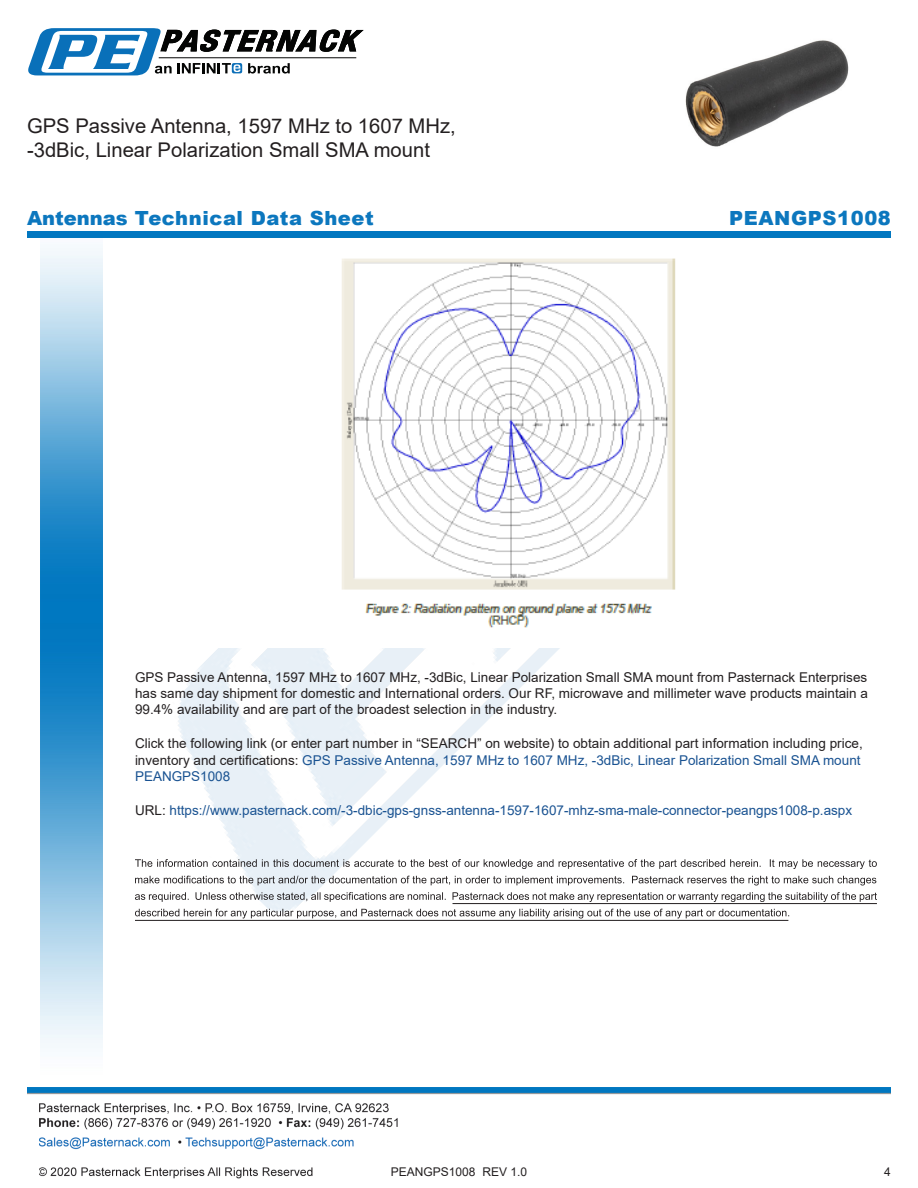
<style>
.page{position:relative;width:918px;height:1188px;background:#fff}
.page>*{position:absolute;margin:0;border:0;box-sizing:border-box;transform-origin:0 0}
.Web_Description_Para{font:20.25px/24.3px "Arial";color:#231f20}
.t1{font:900 19.5px "Arial";letter-spacing:.03em;color:#0c77be}
.Marketing_and_URL{font:13.5px/16.2px "Arial";color:#231f20;text-align:justify}
.Marketing_and_URL-2{font:13.5px "Arial";color:#1a5392}
.t2{font:12px "Arial";color:#231f20}
.s1{color:#1a5392}
.s2{color:#231f20}
</style>
<div class="page">
<img style="left:102px;top:248px;width:719px;height:722px">
<img style="left:40px;top:237px;width:62px;height:811px">
<img style="left:39px;top:1103px;width:359px;height:76px">
<img style="left:27px;top:1088px;width:864px;height:7px">
<div style="left:27px;top:231px;width:864px;height:6px;background:#0177c0"></div>
<svg style="left:28px;top:28px;width:336px;height:47px"></svg>
<img style="left:168px;top:256px;width:653px;height:392px">
<svg style="left:135px;top:859px;width:742px;height:10px"></svg>
<svg style="left:135px;top:876px;width:741px;height:10px"></svg>
<svg style="left:135px;top:892px;width:742px;height:10px"></svg>
<svg style="left:135px;top:909px;width:654px;height:10px"></svg>
<hr style="left:453px;top:903px;width:424px;height:1px;background:#231f20">
<hr style="left:135px;top:920px;width:653px;height:1px;background:#231f20">
<img style="left:685px;top:40px;width:164px;height:107px">
<h1 class="Web_Description_Para" style="left:27px;top:114px;width:430px">GPS Passive Antenna, 1597 MHz to 1607 MHz, -3dBic, Linear Polarization Small SMA mount</h1>
<p class="t1" style="left:27px;top:204px;width:348px">Antennas Technical Data Sheet</p>
<p class="t1" style="left:729px;top:204px;width:163px">PEANGPS1008</p>
<p class="Marketing_and_URL" style="left:135px;top:669px;width:735px">GPS Passive Antenna, 1597 MHz to 1607 MHz, -3dBic, Linear Polarization Small SMA mount from Pasternack Enterprises has same day shipment for domestic and International orders. Our RF, microwave and millimeter wave products maintain a 99.4% availability and are part of the broadest selection in the industry.</p>
<p class="Marketing_and_URL" style="left:135px;top:736px;width:729px;text-align:left">Click the following link (or enter part number in “SEARCH” on website) to obtain additional part information including price, inventory and certifications: <span class="s1">GPS Passive Antenna, 1597 MHz to 1607 MHz, -3dBic, Linear Polarization Small SMA mount<br>PEANGPS1008</span></p>
<p class="Marketing_and_URL-2" style="left:135px;top:801px;width:719px"><span class="s2">URL:</span> https://www.pasternack.com/-3-dbic-gps-gnss-antenna-1597-1607-mhz-sma-male-connector-peangps1008-p.aspx</p>
<p class="t2" style="left:391px;top:1163px;width:138px">PEANGPS1008 REV 1.0</p>
<p class="t2" style="left:884px;top:1163px;width:8px">4</p>
</div>
